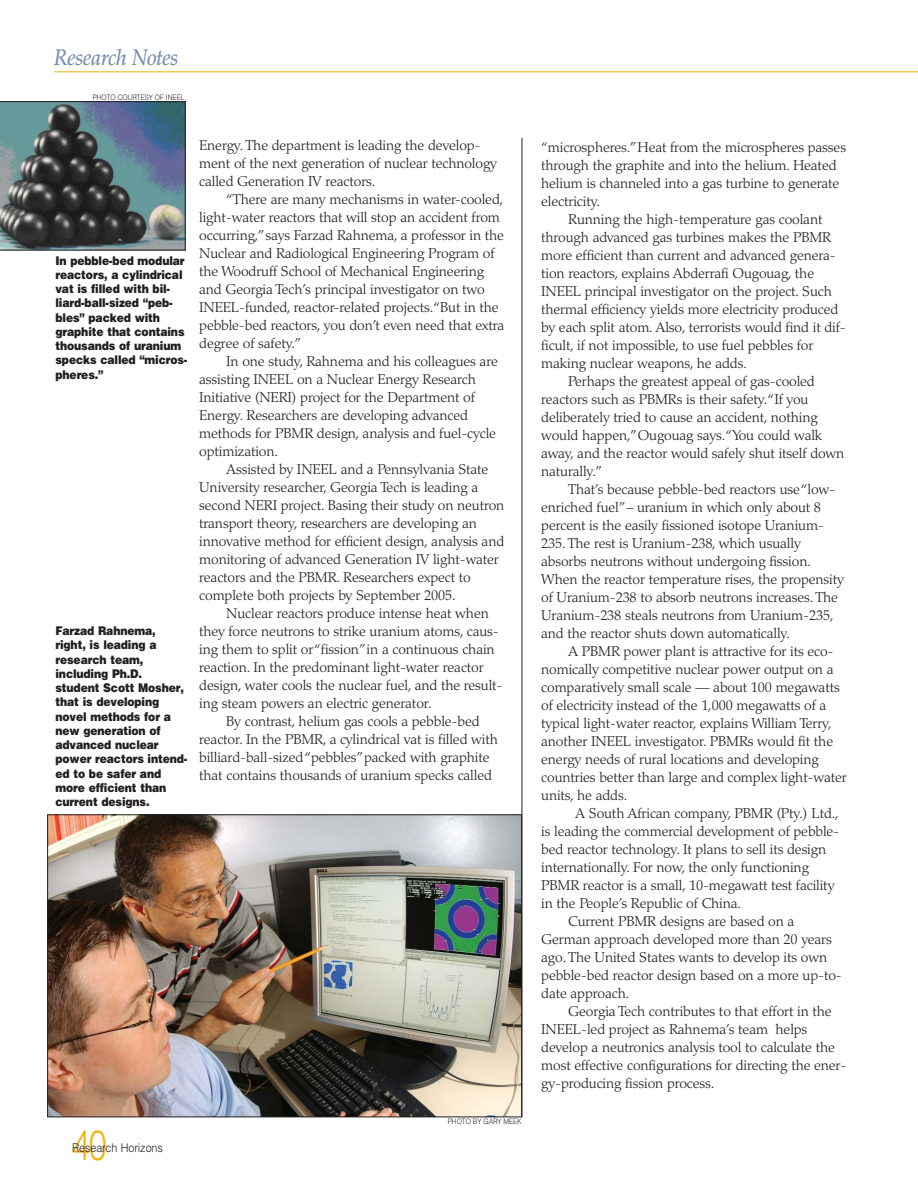
<style>
.page{position:relative;width:918px;height:1188px;background:#fff}
.page>*{position:absolute;margin:0;border:0;box-sizing:border-box;transform-origin:0 0}
.t1{font:300 42px "Helvetica";color:#efb310;scale:.77 1}
.t2{font:italic 500 22.5px "Palatino";letter-spacing:-.015em;color:#748dae;scale:.9 1}
.t3{font:300 14.25px/18px "Palatino";letter-spacing:-.01em;color:#231f20}
.t4{font:900 12px/14.2px "Helvetica";letter-spacing:-.015em;color:#231f20;scale:.9 1}
.t5{font:300 12px "Helvetica";letter-spacing:-.005em;color:#231f20;scale:.9 1}
.t6{font:300 7.5px "Helvetica";letter-spacing:-.005em;color:#231f20;scale:.9 1}
</style>
<div class="page">
<hr style="left:522px;top:138px;width:1px;height:979px;background:#231f20">
<hr style="left:54px;top:71px;width:864px;height:1px;background:#efb310">
<svg style="left:0;top:101px;width:186px;height:149px;background:#54646c"></svg>
<img style="left:49px;top:816px;width:471px;height:299px">
<div style="left:47px;top:814px;width:475px;height:303px;border:1px solid #231f20"></div>
<h2 class="t2" style="left:54px;top:49px;width:140px">Research Notes</h2>
<p class="t6" style="left:93px;top:95px;width:104px">PHOTO COURTESY OF INEEL</p>
<p class="t4" style="left:55px;top:254px;width:148px">In pebble-bed modular reactors, a cylindrical vat is filled with bil&shy;liard-ball-sized “peb&shy;bles” packed with graphite that contains thousands of uranium specks called “micros&shy;pheres.”</p>
<p class="t4" style="left:55px;top:625px;width:148px">Farzad Rahnema, right, is leading a research team, including Ph.D. student Scott Mosher, that is developing novel methods for a new generation of advanced nuclear power reactors intend&shy;ed to be safer and more efficient than current designs.</p>
<p class="t3" style="left:199px;top:137px;width:299px">Energy. The department is leading the develop&shy;ment of the next generation of nuclear technology called Generation IV reactors.</p>
<p class="t3" style="left:199px;top:191px;width:307px;text-indent:27px">“There are many mechanisms in water-cooled, light-water reactors that will stop an accident from occurring,”says Farzad Rahnema, a professor in the Nuclear and Radiological Engineering Program of the Woodruff School of Mechanical Engineering and Georgia Tech’s principal investigator on two INEEL-funded, reactor-related projects.“But in the pebble-bed reactors, you don’t even need that extra degree of safety.”</p>
<p class="t3" style="left:199px;top:353px;width:300px;text-indent:27px">In one study, Rahnema and his colleagues are assisting INEEL on a Nuclear Energy Research Initiative (NERI) project for the Department of Energy. Researchers are developing advanced methods for PBMR design, analysis and fuel-cycle optimization.</p>
<p class="t3" style="left:199px;top:461px;width:307px;text-indent:27px">Assisted by INEEL and a Pennsylvania State University researcher, Georgia Tech is leading a second NERI project. Basing their study on neutron transport theory, researchers are developing an innovative method for efficient design, analysis and monitoring of advanced Generation IV light-water reactors and the PBMR. Researchers expect to complete both projects by September 2005.</p>
<p class="t3" style="left:226px;top:605px;width:264px">Nuclear reactors produce intense heat when</p>
<p class="t3" style="left:199px;top:623px;width:301px">they force neutrons to strike uranium atoms, caus-</p>
<p class="t3" style="left:199px;top:641px;width:297px">ing them to split or “fission”in a continuous chain</p>
<p class="t3" style="left:199px;top:659px;width:286px">reaction. In the predominant light-water reactor</p>
<p class="t3" style="left:199px;top:677px;width:305px">design, water cools the nuclear fuel, and the result-</p>
<p class="t3" style="left:199px;top:695px;width:234px">ing steam powers an electric generator.</p>
<p class="t3" style="left:226px;top:713px;width:255px">By contrast, helium gas cools a pebble-bed</p>
<p class="t3" style="left:199px;top:731px;width:300px">reactor. In the PBMR, a cylindrical vat is filled with</p>
<p class="t3" style="left:199px;top:749px;width:292px">billiard-ball-sized “pebbles”packed with graphite</p>
<p class="t3" style="left:199px;top:767px;width:294px">that contains thousands of uranium specks called</p>
<h1 class="t1" style="left:72px;top:1129px;width:47px">40</h1>
<p class="t5" style="left:72px;top:1143px;width:103px">Research Horizons</p>
<p class="t6" style="left:448px;top:1119px;width:84px">PHOTO BY GARY MEEK</p>
<p class="t3" style="left:541px;top:139px;width:306px">“microspheres.”Heat from the microspheres passes</p>
<p class="t3" style="left:541px;top:157px;width:297px">through the graphite and into the helium. Heated</p>
<p class="t3" style="left:541px;top:175px;width:300px">helium is channeled into a gas turbine to generate</p>
<p class="t3" style="left:541px;top:193px;width:60px">electricity.</p>
<p class="t3" style="left:568px;top:211px;width:256px">Running the high-temperature gas coolant</p>
<p class="t3" style="left:541px;top:229px;width:291px">through advanced gas turbines makes the PBMR</p>
<p class="t3" style="left:541px;top:247px;width:296px">more efficient than current and advanced genera-</p>
<p class="t3" style="left:541px;top:265px;width:274px">tion reactors, explains Abderrafi Ougouag, the</p>
<p class="t3" style="left:541px;top:283px;width:292px">INEEL principal investigator on the project. Such</p>
<p class="t3" style="left:541px;top:301px;width:299px">thermal efficiency yields more electricity produced</p>
<p class="t3" style="left:541px;top:319px;width:306px">by each split atom. Also, terrorists would find it dif-</p>
<p class="t3" style="left:541px;top:337px;width:274px">ficult, if not impossible, to use fuel pebbles for</p>
<p class="t3" style="left:541px;top:355px;width:207px">making nuclear weapons, he adds.</p>
<p class="t3" style="left:568px;top:373px;width:248px">Perhaps the greatest appeal of gas-cooled</p>
<p class="t3" style="left:541px;top:391px;width:269px">reactors such as PBMRs is their safety.“If you</p>
<p class="t3" style="left:541px;top:409px;width:278px">deliberately tried to cause an accident, nothing</p>
<p class="t3" style="left:541px;top:427px;width:283px">would happen,”Ougouag says.“You could walk</p>
<p class="t3" style="left:541px;top:445px;width:305px">away, and the reactor would safely shut itself down</p>
<p class="t3" style="left:541px;top:463px;width:63px">naturally.”</p>
<p class="t3" style="left:568px;top:481px;width:269px">That’s because pebble-bed reactors use “low-</p>
<p class="t3" style="left:541px;top:499px;width:281px">enriched fuel”– uranium in which only about 8</p>
<p class="t3" style="left:541px;top:517px;width:284px">percent is the easily fissioned isotope Uranium-</p>
<p class="t3" style="left:541px;top:535px;width:261px">235. The rest is Uranium-238, which usually</p>
<p class="t3" style="left:541px;top:553px;width:271px">absorbs neutrons without undergoing fission.</p>
<p class="t3" style="left:541px;top:571px;width:304px">When the reactor temperature rises, the propensity</p>
<p class="t3" style="left:541px;top:589px;width:298px">of Uranium-238 to absorb neutrons increases. The</p>
<p class="t3" style="left:541px;top:607px;width:294px">Uranium-238 steals neutrons from Uranium-235,</p>
<p class="t3" style="left:541px;top:625px;width:250px">and the reactor shuts down automatically.</p>
<p class="t3" style="left:568px;top:643px;width:267px">A PBMR power plant is attractive for its eco-</p>
<p class="t3" style="left:541px;top:661px;width:294px">nomically competitive nuclear power output on a</p>
<p class="t3" style="left:541px;top:679px;width:300px">comparatively small scale — about 100 megawatts</p>
<p class="t3" style="left:541px;top:697px;width:287px">of electricity instead of the 1,000 megawatts of a</p>
<p class="t3" style="left:541px;top:715px;width:292px">typical light-water reactor, explains William Terry,</p>
<p class="t3" style="left:541px;top:733px;width:293px">another INEEL investigator. PBMRs would fit the</p>
<p class="t3" style="left:541px;top:751px;width:279px">energy needs of rural locations and developing</p>
<p class="t3" style="left:541px;top:769px;width:307px">countries better than large and complex light-water</p>
<p class="t3" style="left:541px;top:787px;width:88px">units, he adds.</p>
<p class="t3" style="left:575px;top:805px;width:265px">A South African company, PBMR (Pty.) Ltd.,</p>
<p class="t3" style="left:541px;top:823px;width:300px">is leading the commercial development of pebble-</p>
<p class="t3" style="left:541px;top:841px;width:287px">bed reactor technology. It plans to sell its design</p>
<p class="t3" style="left:541px;top:859px;width:269px">internationally. For now, the only functioning</p>
<p class="t3" style="left:541px;top:877px;width:295px">PBMR reactor is a small, 10-megawatt test facility</p>
<p class="t3" style="left:541px;top:895px;width:201px">in the People’s Republic of China.</p>
<p class="t3" style="left:568px;top:913px;width:228px">Current PBMR designs are based on a</p>
<p class="t3" style="left:541px;top:931px;width:292px">German approach developed more than 20 years</p>
<p class="t3" style="left:541px;top:949px;width:288px">ago. The United States wants to develop its own</p>
<p class="t3" style="left:541px;top:967px;width:302px">pebble-bed reactor design based on a more up-to-</p>
<p class="t3" style="left:541px;top:985px;width:90px">date approach.</p>
<p class="t3" style="left:568px;top:1003px;width:265px">Georgia Tech contributes to that effort in the</p>
<p class="t3" style="left:541px;top:1021px;width:268px">INEEL-led project as Rahnema’s team helps</p>
<p class="t3" style="left:541px;top:1039px;width:295px">develop a neutronics analysis tool to calculate the</p>
<p class="t3" style="left:541px;top:1057px;width:307px">most effective configurations for directing the ener-</p>
<p class="t3" style="left:541px;top:1075px;width:175px">gy-producing fission process.</p>
</div>
